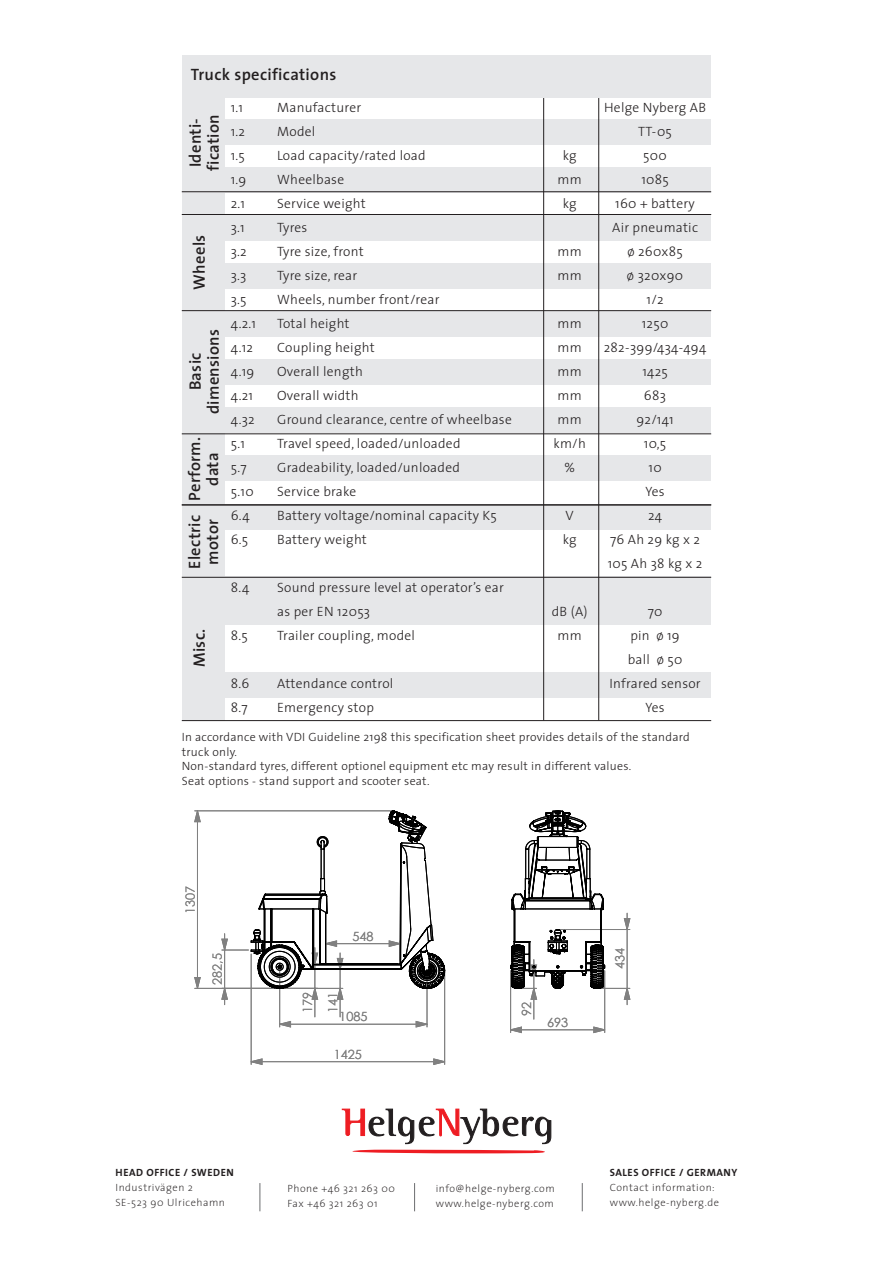
<style>
.page{position:relative;width:893px;height:1263px;background:#fff}
.page>*{position:absolute;margin:0;border:0;box-sizing:border-box;transform-origin:0 0}
.t1{font:600 16.5px/18px "The Sans";letter-spacing:.02em;color:#231f20;text-align:center}
.t2{font:300 13.5px/24px "The Sans";letter-spacing:.02em;color:#231f20;text-align:center}
.t3{font:12.6px/25.2px "Century Gothic";color:#808080}
.t4{font:300 12px/14.4px "The Sans";letter-spacing:.02em;color:#231f20}
.Ingress_mini{font:200 10.5px/15px "The Sans";letter-spacing:.05em;color:#231f20}
.Ingress_mini-2{font:10.5px "The Sans Bold Caps";letter-spacing:.05em;color:#231f20}
</style>
<div class="page">
<svg style="left:342px;top:1109px;width:209px;height:35px"></svg>
<svg style="left:352px;top:1150px;width:193px;height:3px"></svg>
<hr style="left:892px;top:808px;width:1px;height:273px;background:#c0c0c0">
<hr style="left:134px;top:1262px;width:577px;height:1px;background:#c0c0c0">
<hr style="left:134px;top:808px;width:1px;height:273px;background:#c0c0c0">
<hr style="left:134px;top:808px;width:577px;height:1px;background:#c0c0c0">
<hr style="left:195px;top:810px;width:195px;height:1px;background:#808080">
<svg style="left:195px;top:811px;width:435px;height:188px"></svg>
<svg style="left:222px;top:810px;width:383px;height:255px"></svg>
<div style="left:224px;top:167px;width:487px;height:26px;background:#e6e7e9"></div>
<div style="left:224px;top:359px;width:487px;height:25px;background:#e6e7e9"></div>
<div style="left:224px;top:264px;width:487px;height:25px;background:#e6e7e9"></div>
<div style="left:224px;top:455px;width:487px;height:26px;background:#e6e7e9"></div>
<div style="left:224px;top:576px;width:487px;height:49px;background:#e6e7e9"></div>
<div style="left:224px;top:504px;width:487px;height:26px;background:#e6e7e9"></div>
<div style="left:224px;top:672px;width:487px;height:25px;background:#e6e7e9"></div>
<div style="left:182px;top:55px;width:42px;height:666px;background:#e6e7e9"></div>
<div style="left:224px;top:119px;width:487px;height:26px;background:#e6e7e9"></div>
<div style="left:224px;top:55px;width:487px;height:43px;background:#e6e7e9"></div>
<div style="left:224px;top:311px;width:487px;height:25px;background:#e6e7e9"></div>
<div style="left:224px;top:215px;width:487px;height:25px;background:#e6e7e9"></div>
<div style="left:224px;top:408px;width:487px;height:25px;background:#e6e7e9"></div>
<hr style="left:182px;top:191px;width:529px;height:1px;background:#231f20">
<hr style="left:182px;top:214px;width:529px;height:1px;background:#231f20">
<hr style="left:182px;top:310px;width:529px;height:1px;background:#231f20">
<hr style="left:182px;top:434px;width:529px;height:1px;background:#231f20">
<hr style="left:182px;top:504px;width:529px;height:1px;background:#231f20">
<hr style="left:182px;top:505px;width:529px;height:1px;background:#231f20">
<hr style="left:182px;top:720px;width:529px;height:1px;background:#231f20">
<hr style="left:182px;top:577px;width:529px;height:1px;background:#231f20">
<hr style="left:543px;top:98px;width:1px;height:622px;background:#231f20">
<hr style="left:598px;top:98px;width:1px;height:622px;background:#231f20">
<svg style="left:260px;top:1183px;width:1px;height:28px"></svg>
<svg style="left:414px;top:1183px;width:1px;height:28px"></svg>
<svg style="left:582px;top:1183px;width:1px;height:28px"></svg>
<p class="t1" style="left:191px;top:65px;width:147px">Truck specifications</p>
<p class="t1" style="left:186px;top:167px;width:51px;rotate:-90deg">Identi-</p>
<p class="t1" style="left:204px;top:171px;width:59px;rotate:-90deg">fication</p>
<p class="t2" style="left:231px;top:95px;width:14px">1.1</p>
<p class="t2" style="left:277px;top:95px;width:86px">Manufacturer</p>
<p class="t2" style="left:231px;top:119px;width:16px">1.2</p>
<p class="t2" style="left:277px;top:119px;width:40px">Model</p>
<p class="t2" style="left:231px;top:143px;width:16px">1.5</p>
<p class="t2" style="left:277px;top:143px;width:150px">Load capacity/rated load</p>
<p class="t2" style="left:563px;top:143px;width:15px">kg</p>
<p class="t2" style="left:231px;top:167px;width:17px">1.9</p>
<p class="t2" style="left:277px;top:167px;width:69px">Wheelbase</p>
<p class="t2" style="left:558px;top:167px;width:26px">mm</p>
<p class="t2" style="left:231px;top:191px;width:16px">2.1</p>
<p class="t2" style="left:277px;top:191px;width:90px">Service weight</p>
<p class="t2" style="left:563px;top:191px;width:15px">kg</p>
<p class="t2" style="left:231px;top:215px;width:16px">3.1</p>
<p class="t2" style="left:277px;top:215px;width:32px">Tyres</p>
<p class="t2" style="left:231px;top:239px;width:18px">3.2</p>
<p class="t2" style="left:277px;top:239px;width:88px">Tyre size, front</p>
<p class="t2" style="left:558px;top:239px;width:26px">mm</p>
<p class="t2" style="left:231px;top:263px;width:17px">3.3</p>
<p class="t2" style="left:277px;top:263px;width:82px">Tyre size, rear</p>
<p class="t2" style="left:558px;top:263px;width:26px">mm</p>
<p class="t2" style="left:231px;top:287px;width:17px">3.5</p>
<p class="t2" style="left:277px;top:287px;width:164px">Wheels, number front/rear</p>
<p class="t2" style="left:231px;top:311px;width:27px">4.2.1</p>
<p class="t2" style="left:277px;top:311px;width:74px">Total height</p>
<p class="t2" style="left:558px;top:311px;width:26px">mm</p>
<p class="t2" style="left:231px;top:335px;width:24px">4.12</p>
<p class="t2" style="left:277px;top:335px;width:99px">Coupling height</p>
<p class="t2" style="left:558px;top:335px;width:26px">mm</p>
<p class="t2" style="left:231px;top:359px;width:25px">4.19</p>
<p class="t2" style="left:277px;top:359px;width:87px">Overall length</p>
<p class="t2" style="left:558px;top:359px;width:26px">mm</p>
<p class="t2" style="left:231px;top:383px;width:24px">4.21</p>
<p class="t2" style="left:277px;top:383px;width:83px">Overall width</p>
<p class="t2" style="left:558px;top:383px;width:26px">mm</p>
<p class="t2" style="left:231px;top:407px;width:26px">4.32</p>
<p class="t2" style="left:277px;top:407px;width:236px">Ground clearance, centre of wheelbase</p>
<p class="t2" style="left:558px;top:407px;width:26px">mm</p>
<p class="t2" style="left:231px;top:431px;width:16px">5.1</p>
<p class="t2" style="left:277px;top:431px;width:185px">Travel speed, loaded/unloaded</p>
<p class="t2" style="left:553px;top:431px;width:34px">km/h</p>
<p class="t2" style="left:231px;top:455px;width:18px">5.7</p>
<p class="t2" style="left:277px;top:455px;width:184px">Gradeability, loaded/unloaded</p>
<p class="t2" style="left:564px;top:455px;width:12px">%</p>
<p class="t2" style="left:231px;top:479px;width:25px">5.10</p>
<p class="t2" style="left:277px;top:479px;width:81px">Service brake</p>
<p class="t2" style="left:231px;top:503px;width:21px">6.4</p>
<p class="t2" style="left:277px;top:503px;width:221px">Battery voltage/nominal capacity K5</p>
<p class="t2" style="left:566px;top:503px;width:10px">V</p>
<p class="t2" style="left:231px;top:527px;width:19px">6.5</p>
<p class="t2" style="left:277px;top:527px;width:91px">Battery weight</p>
<p class="t2" style="left:563px;top:527px;width:15px">kg</p>
<p class="t2" style="left:231px;top:575px;width:20px">8.4</p>
<p class="t2" style="left:277px;top:575px;width:228px">Sound pressure level at operator’s ear</p>
<p class="t2" style="left:277px;top:599px;width:95px">as per EN 12053</p>
<p class="t2" style="left:552px;top:599px;width:37px">dB (A)</p>
<p class="t2" style="left:231px;top:623px;width:19px">8.5</p>
<p class="t2" style="left:277px;top:623px;width:139px">Trailer coupling, model</p>
<p class="t2" style="left:558px;top:623px;width:26px">mm</p>
<p class="t2" style="left:231px;top:671px;width:20px">8.6</p>
<p class="t2" style="left:277px;top:671px;width:118px">Attendance control</p>
<p class="t2" style="left:231px;top:695px;width:18px">8.7</p>
<p class="t2" style="left:277px;top:695px;width:98px">Emergency stop</p>
<p class="t1" style="left:190px;top:290px;width:56px;rotate:-90deg">Wheels</p>
<p class="t1" style="left:204px;top:414px;width:87px;rotate:-90deg">dimensions</p>
<p class="t1" style="left:186px;top:390px;width:39px;rotate:-90deg">Basic</p>
<p class="t1" style="left:185px;top:501px;width:66px;rotate:-90deg">Perform. data</p>
<p class="t1" style="left:185px;top:569px;width:56px;text-align:left;rotate:-90deg">Electric motor</p>
<p class="t1" style="left:190px;top:667px;width:40px;rotate:-90deg">Misc.</p>
<p class="t2" style="left:604px;top:95px;width:103px">Helge Nyberg AB</p>
<p class="t2" style="left:638px;top:119px;width:35px">TT-05</p>
<p class="t2" style="left:643px;top:143px;width:25px">500</p>
<p class="t2" style="left:641px;top:167px;width:29px">1085</p>
<p class="t2" style="left:615px;top:191px;width:81px">160 + battery</p>
<p class="t2" style="left:612px;top:215px;width:87px">Air pneumatic</p>
<p class="t2" style="left:627px;top:239px;width:57px">ø 260x85</p>
<p class="t2" style="left:627px;top:263px;width:58px">ø 320x90</p>
<p class="t2" style="left:647px;top:287px;width:18px">1/2</p>
<p class="t2" style="left:642px;top:311px;width:28px">1250</p>
<p class="t2" style="left:604px;top:335px;width:104px">282-399/434-494</p>
<p class="t2" style="left:642px;top:359px;width:27px">1425</p>
<p class="t2" style="left:636px;top:383px;width:39px">683<br>92/141</p>
<p class="t2" style="left:644px;top:431px;width:24px">10,5</p>
<p class="t2" style="left:648px;top:455px;width:15px">10</p>
<p class="t2" style="left:645px;top:479px;width:21px">Yes</p>
<p class="t2" style="left:648px;top:503px;width:16px">24</p>
<p class="t2" style="left:610px;top:527px;width:92px">76 Ah 29 kg x 2</p>
<p class="t2" style="left:608px;top:551px;width:96px">105 Ah 38 kg x 2</p>
<p class="t2" style="left:648px;top:599px;width:16px">70</p>
<p class="t2" style="left:630px;top:623px;width:51px">pin ø 19</p>
<p class="t2" style="left:628px;top:647px;width:56px">ball ø 50</p>
<p class="t2" style="left:609px;top:671px;width:93px">Infrared sensor</p>
<p class="t2" style="left:645px;top:695px;width:21px">Yes</p>
<p class="t4" style="left:182px;top:730px;width:509px">In accordance with VDI Guideline 2198 this specification sheet provides details of the standard truck only.</p>
<p class="t4" style="left:182px;top:758px;width:451px">Non-standard tyres, different optionel equipment etc may result in different values.</p>
<p class="t4" style="left:182px;top:773px;width:249px">Seat options - stand support and scooter seat.</p>
<p class="t3" style="left:177px;top:914px;width:30px;rotate:-90deg">1307</p>
<p class="t3" style="left:205px;top:985px;width:33px;rotate:-90deg">282,5</p>
<p class="Ingress_mini-2" style="left:115px;top:1163px;width:120px">HEAD OFFICE / SWEDEN</p>
<p class="Ingress_mini" style="left:115px;top:1179px;width:111px">Industrivägen 2<br>SE-523 90 Ulricehamn</p>
<p class="t3" style="left:352px;top:923px;width:23px">548</p>
<p class="t3" style="left:295px;top:1013px;width:23px;rotate:-90deg">179<br>141</p>
<p class="t3" style="left:339px;top:1004px;width:30px">1085</p>
<p class="t3" style="left:334px;top:1041px;width:30px">1425</p>
<p class="t3" style="left:514px;top:1015px;width:16px;rotate:-90deg">92</p>
<p class="t3" style="left:547px;top:1010px;width:23px">693</p>
<p class="t3" style="left:607px;top:969px;width:23px;rotate:-90deg">434</p>
<p class="Ingress_mini" style="left:287px;top:1180px;width:109px">Phone +46 321 263 00</p>
<p class="Ingress_mini" style="left:287px;top:1195px;width:92px">Fax +46 321 263 01</p>
<p class="Ingress_mini" style="left:436px;top:1180px;width:120px">info@helge-nyberg.com</p>
<p class="Ingress_mini" style="left:436px;top:1195px;width:120px">www.helge-nyberg.com</p>
<p class="Ingress_mini-2" style="left:610px;top:1163px;width:129px">SALES OFFICE / GERMANY</p>
<p class="Ingress_mini" style="left:610px;top:1179px;width:106px">Contact information:</p>
<p class="Ingress_mini" style="left:610px;top:1194px;width:111px">www.helge-nyberg.de</p>
</div>
